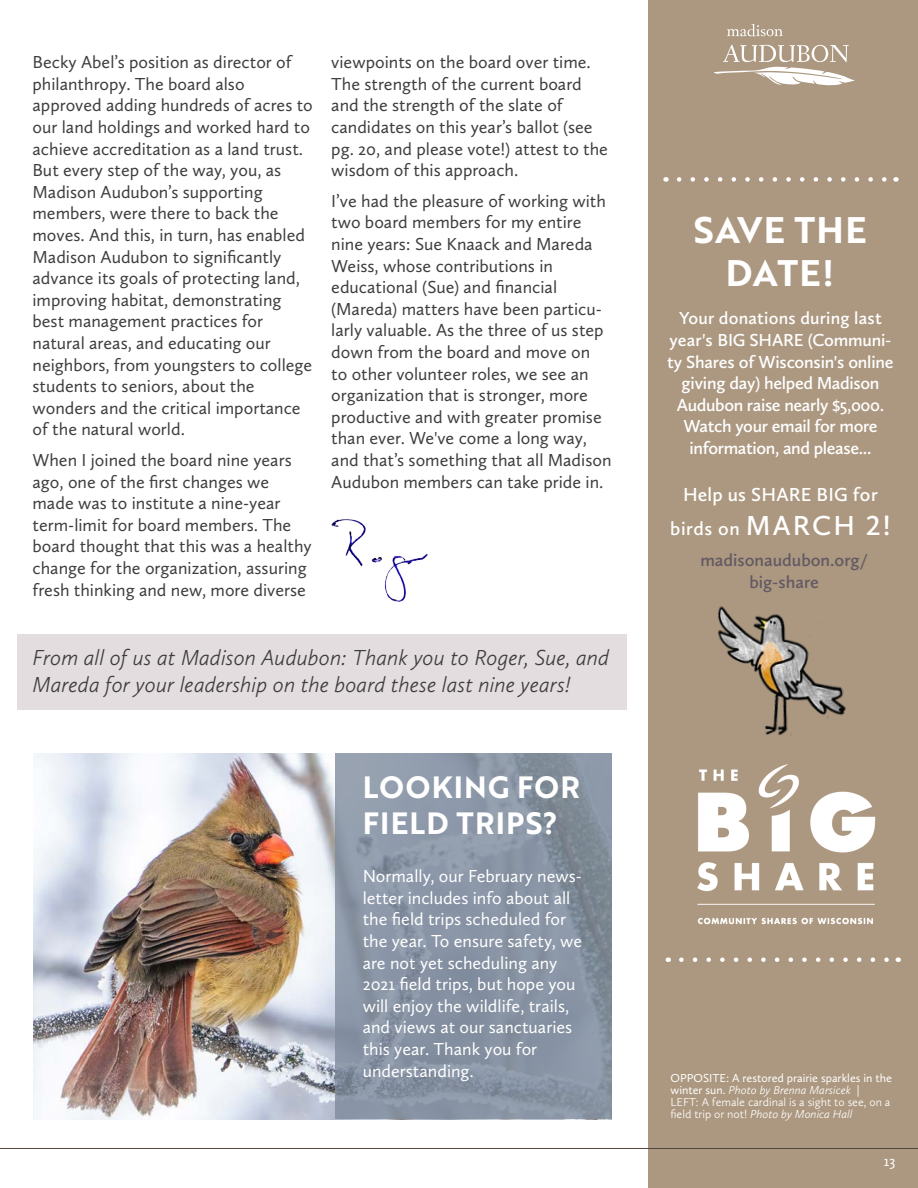
<style>
.page{position:relative;width:918px;height:1188px;background:#fff}
.page>*{position:absolute;margin:0;border:0;box-sizing:border-box;transform-origin:0 0}
.t1{font:36px/43.2px "Brother 1816 Bold";letter-spacing:.04em;color:#fff;text-align:center}
.t2{font:30px/36px "Brother 1816 Bold";letter-spacing:.04em;color:#fff}
.Subhead{font:italic 300 22.5px/27px "Calluna Sans";color:#3e3e3f}
.t3{font:600 19.5px/34.2px "Calluna Sans";letter-spacing:.01em;color:#fff;text-align:center}
.Subhead-2{font:18px/21.6px "Calluna Sans";color:#3e3e3f}
.Subhead-3{font:18px/21.6px "Calluna Sans";color:#fff}
.t4{font:600 18px/21.6px "Calluna Sans";letter-spacing:-.02em;color:#fff;text-align:center}
.Subhead-4{font:600 18px/21.6px "Calluna Sans";color:#625962;text-align:center}
.t5{font:15px "Calluna Sans";color:#fff}
.Subhead-5{font:300 12px/12px "Calluna Sans";color:#fff}
.s1{font-size:28.5px}
.s2{font-weight:400}
.s3{font-style:italic}
</style>
<div class="page">
<img style="left:33px;top:753px;width:579px;height:366px">
<div style="left:17px;top:634px;width:609px;height:76px;background:#e4dde0"></div>
<div style="left:648px;top:0;width:270px;height:1188px;background:#ac9880"></div>
<svg style="left:727px;top:24px;width:56px;height:12px"></svg>
<svg style="left:714px;top:45px;width:141px;height:40px"></svg>
<hr style="left:0;top:1148px;width:918px;height:1px;background:#52463d">
<img style="left:331px;top:519px;width:97px;height:83px">
<svg style="left:336px;top:754px;width:276px;height:365px;background:#8894a4"></svg>
<img style="left:697px;top:764px;width:179px;height:161px">
<img style="left:717px;top:606px;width:129px;height:129px">
<svg style="left:679px;top:177px;width:208px;height:5px"></svg>
<svg style="left:681px;top:957px;width:208px;height:5px"></svg>
<p class="Subhead-2" style="left:33px;top:51px;width:282px">Becky Abel’s position as director of philanthropy. The board also approved adding hundreds of acres to our land holdings and worked hard to achieve accreditation as a land trust.<br>But every step of the way, you, as Madison Audubon’s supporting members, were there to back the moves. And this, in turn, has enabled Madison Audubon to significantly advance its goals of protecting land, improving habitat, demonstrating best management practices for natural areas, and educating our neighbors, from youngsters to college students to seniors, about the wonders and the critical importance of the natural world.</p>
<p class="Subhead-2" style="left:33px;top:449px;width:281px">When I joined the board nine years ago, one of the first changes we made was to institute a nine-year term-limit for board members. The board thought that this was a healthy change for the organization, assuring fresh thinking and new, more diverse</p>
<p class="Subhead-2" style="left:331px;top:51px;width:278px">viewpoints on the board over time.<br>The strength of the current board and the strength of the slate of candidates on this year’s ballot (see pg. 20, and please vote!) attest to the wisdom of this approach.</p>
<p class="Subhead-2" style="left:331px;top:190px;width:282px">I’ve had the pleasure of working with two board members for my entire nine years: Sue Knaack and Mareda Weiss, whose contributions in educational (Sue) and financial (Mareda) matters have been particu&shy;larly valuable. As the three of us step down from the board and move on<br>to other volunteer roles, we see an organization that is stronger, more productive and with greater promise than ever. We've come a long way, and that’s something that all Madison Audubon members can take pride in.</p>
<p class="Subhead" style="left:33px;top:643px;width:578px">From all of us at Madison Audubon: Thank you to Roger, Sue, and<br>Mareda for your leadership on the board these last nine years!</p>
<p class="t2" style="left:363px;top:768px;width:219px">LOOKING FOR<br>FIELD TRIPS?</p>
<p class="Subhead-3" style="left:363px;top:865px;width:221px">Normally, our February news&shy;letter includes info about all the field trips scheduled for the year. To ensure safety, we are not yet scheduling any<br>2021 field trips, but hope you will enjoy the wildlife, trails, and views at our sanctuaries this year. Thank you for understanding.</p>
<p class="t1" style="left:694px;top:207px;width:174px">SAVE THE<br>DATE!</p>
<p class="t4" style="left:667px;top:307px;width:228px">Your donations during last year's BIG SHARE (Communi&shy;ty Shares of Wisconsin's online giving day) helped Madison<br>Audubon raise nearly $5,000.<br>Watch your email for more information, and please...</p>
<p class="t3" style="left:670px;top:477px;width:222px">Help us SHARE BIG for birds on <span class="s1">MARCH 2!</span></p>
<p class="Subhead-4" style="left:700px;top:549px;width:169px">madisonaudubon.org/ big-share</p>
<p class="Subhead-5" style="left:670px;top:1072px;width:223px"><span class="s2">OPPOSITE: A restored prairie sparkles in the winter sun.</span> <span class="s3">Photo by Brenna Marsicek |<br></span>LEFT: A female cardinal is a sight to see, on a field trip or not! <span class="s3">Photo by Monica Hall</span></p>
<p class="t5" style="left:884px;top:1152px;width:13px">13</p>
</div>
